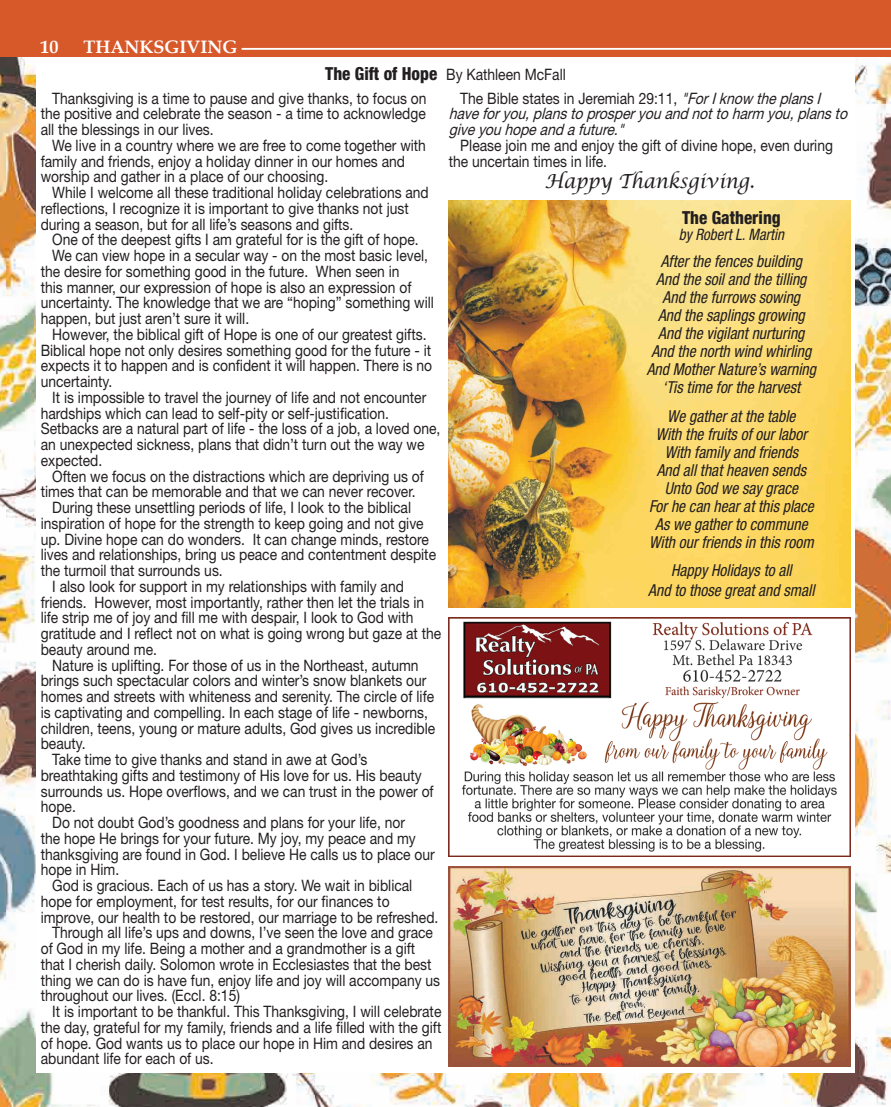
<style>
.page{position:relative;width:891px;height:1107px;background:#fff}
.page>*{position:absolute;margin:0;border:0;box-sizing:border-box;transform-origin:0 0}
.t1{font:italic 19.5px "Lucida Calligraphy";color:#231f20;scale:.93 1}
.t2{font:700 18px "Book Antiqua";color:#fff}
.t3{font:800 condensed 18px "Helvetica Neue LT Std";color:#231f20;scale:.95 1}
.t4{font:italic condensed 16.5px/18px "Helvetica Neue LT Std";color:#231f20;text-align:center;scale:.95 1}
.t5{font:15.75px/15.8px "Helvetica Neue LT Std";color:#231f20;scale:.88 1}
.t6{font:italic 15.75px/15.8px "Helvetica Neue LT Std";color:#231f20;scale:.88 1}
.t7{font:italic condensed 15.75px "Helvetica Neue LT Std";color:#231f20;scale:.95 1}
.s1{font-weight:800;font-stretch:condensed;font-size:18px}
.s2{font-style:normal}
</style>
<div class="page">
<img style="left:0;top:57px;width:891px;height:1050px">
<div style="left:36px;top:34px;width:819px;height:1039px;background:#fff"></div>
<div style="left:0;top:0;width:891px;height:57px;background:#d75829"></div>
<img style="left:449px;top:201px;width:401px;height:407px">
<img style="left:449px;top:617px;width:402px;height:240px">
<img style="left:449px;top:867px;width:401px;height:199px">
<hr style="left:242px;top:48px;width:649px;height:2px;background:#fff">
<p class="t2" style="left:84px;top:35px;width:155px">THANKSGIVING</p>
<p class="t2" style="left:40px;top:35px;width:19px">10</p>
<p class="t5" style="left:41px;top:90px;width:440px;text-align:justify;text-indent:12px">Thanksgiving is a time to pause and give thanks, to focus on the positive and celebrate the season - a time to acknowledge all the blessings in our lives.</p>
<p class="t5" style="left:41px;top:137px;width:439px;text-indent:12px">We live in a country where we are free to come together with family and friends, enjoy a holiday dinner in our homes and worship and gather in a place of our choosing.</p>
<p class="t5" style="left:41px;top:184px;width:443px;text-indent:12px">While I welcome all these traditional holiday celebrations and reflections, I recognize it is important to give thanks not just during a season, but for all life’s seasons and gifts.</p>
<p class="t5" style="left:52px;top:232px;width:418px">One of the deepest gifts I am grateful for is the gift of hope.</p>
<p class="t5" style="left:52px;top:247px;width:429px">We can view hope in a secular way - on the most basic level,</p>
<p class="t5" style="left:41px;top:263px;width:409px">the desire for something good in the future. When seen in</p>
<p class="t5" style="left:41px;top:279px;width:423px">this manner, our expression of hope is also an expression of</p>
<p class="t5" style="left:41px;top:295px;width:448px">uncertainty. The knowledge that we are “hoping” something will</p>
<p class="t5" style="left:41px;top:310px;width:238px">happen, but just aren’t sure it will.</p>
<p class="t5" style="left:52px;top:326px;width:427px">However, the biblical gift of Hope is one of our greatest gifts.</p>
<p class="t5" style="left:41px;top:342px;width:445px">Biblical hope not only desires something good for the future - it</p>
<p class="t5" style="left:41px;top:358px;width:446px">expects it to happen and is confident it will happen. There is no</p>
<p class="t5" style="left:41px;top:373px;width:83px">uncertainty.</p>
<p class="t5" style="left:52px;top:389px;width:427px">It is impossible to travel the journey of life and not encounter</p>
<p class="t5" style="left:41px;top:405px;width:397px">hardships which can lead to self-pity or self-justification.</p>
<p class="t5" style="left:41px;top:421px;width:456px">Setbacks are a natural part of life - the loss of a job, a loved one,</p>
<p class="t5" style="left:41px;top:436px;width:438px">an unexpected sickness, plans that didn’t turn out the way we</p>
<p class="t5" style="left:41px;top:452px;width:72px">expected.</p>
<p class="t5" style="left:52px;top:468px;width:424px">Often we focus on the distractions which are depriving us of</p>
<p class="t5" style="left:41px;top:484px;width:427px">times that can be memorable and that we can never recover.</p>
<p class="t5" style="left:52px;top:499px;width:409px">During these unsettling periods of life, I look to the biblical</p>
<p class="t5" style="left:41px;top:515px;width:437px">inspiration of hope for the strength to keep going and not give</p>
<p class="t5" style="left:41px;top:531px;width:443px">up. Divine hope can do wonders. It can change minds, restore</p>
<p class="t5" style="left:41px;top:547px;width:451px">lives and relationships, bring us peace and contentment despite</p>
<p class="t5" style="left:41px;top:562px;width:208px">the turmoil that surrounds us.</p>
<p class="t5" style="left:52px;top:578px;width:401px">I also look for support in my relationships with family and</p>
<p class="t5" style="left:41px;top:594px;width:437px">friends. However, most importantly, rather then let the trials in</p>
<p class="t5" style="left:41px;top:610px;width:425px">life strip me of joy and fill me with despair, I look to God with</p>
<p class="t5" style="left:41px;top:625px;width:457px">gratitude and I reflect not on what is going wrong but gaze at the</p>
<p class="t5" style="left:41px;top:641px;width:134px">beauty around me.</p>
<p class="t5" style="left:52px;top:657px;width:418px">Nature is uplifting. For those of us in the Northeast, autumn</p>
<p class="t5" style="left:41px;top:673px;width:440px">brings such spectacular colors and winter’s snow blankets our</p>
<p class="t5" style="left:41px;top:688px;width:449px">homes and streets with whiteness and serenity. The circle of life</p>
<p class="t5" style="left:41px;top:704px;width:442px">is captivating and compelling. In each stage of life - newborns,</p>
<p class="t5" style="left:41px;top:720px;width:450px">children, teens, young or mature adults, God gives us incredible</p>
<p class="t5" style="left:41px;top:736px;width:53px">beauty.</p>
<p class="t5" style="left:52px;top:751px;width:360px">Take time to give thanks and stand in awe at God’s</p>
<p class="t5" style="left:41px;top:767px;width:434px">breathtaking gifts and testimony of His love for us. His beauty</p>
<p class="t5" style="left:41px;top:783px;width:448px">surrounds us. Hope overflows, and we can trust in the power of</p>
<p class="t5" style="left:41px;top:799px;width:41px">hope.</p>
<p class="t5" style="left:52px;top:814px;width:402px">Do not doubt God’s goodness and plans for your life, nor</p>
<p class="t5" style="left:41px;top:830px;width:428px">the hope He brings for your future. My joy, my peace and my</p>
<p class="t5" style="left:41px;top:846px;width:449px">thanksgiving are found in God. I believe He calls us to place our</p>
<p class="t5" style="left:41px;top:862px;width:91px">hope in Him.</p>
<p class="t5" style="left:52px;top:877px;width:411px">God is gracious. Each of us has a story. We wait in biblical</p>
<p class="t5" style="left:41px;top:893px;width:398px">hope for employment, for test results, for our finances to</p>
<p class="t5" style="left:41px;top:909px;width:453px">improve, our health to be restored, our marriage to be refreshed.</p>
<p class="t5" style="left:52px;top:925px;width:434px">Through all life’s ups and downs, I’ve seen the love and grace</p>
<p class="t5" style="left:41px;top:940px;width:427px">of God in my life. Being a mother and a grandmother is a gift</p>
<p class="t5" style="left:41px;top:956px;width:445px">that I cherish daily. Solomon wrote in Ecclesiastes that the best</p>
<p class="t5" style="left:41px;top:972px;width:455px">thing we can do is have fun, enjoy life and joy will accompany us</p>
<p class="t5" style="left:41px;top:988px;width:228px">throughout our lives. (Eccl. 8:15)</p>
<p class="t5" style="left:52px;top:1003px;width:444px">It is important to be thankful. This Thanksgiving, I will celebrate</p>
<p class="t5" style="left:41px;top:1019px;width:457px">the day, grateful for my family, friends and a life filled with the gift</p>
<p class="t5" style="left:41px;top:1035px;width:447px">of hope. God wants us to place our hope in Him and desires an</p>
<p class="t5" style="left:41px;top:1051px;width:198px">abundant life for each of us.</p>
<p class="t5" style="left:325px;top:67px;width:275px"><span class="s1">The Gift of Hope</span> By Kathleen McFall</p>
<p class="t6" style="left:449px;top:90px;width:459px;text-indent:12px"><span class="s2">The Bible states in Jeremiah 29:11,</span> "ForIknow theplansI haveforyou,planstoprosperyouandnottoharm you,plansto giveyouhopeandafuture."</p>
<p class="t5" style="left:449px;top:137px;width:438px;text-indent:12px">Please join me and enjoy the gift of divine hope, even during the uncertain times in life.</p>
<p class="t1" style="left:545px;top:169px;width:227px">Happy Thanksgiving.</p>
<p class="t3" style="left:682px;top:206px;width:106px">The Gathering</p>
<p class="t7" style="left:679px;top:225px;width:112px">by Robert L. Martin</p>
<p class="t4" style="left:647px;top:253px;width:180px">After the fences building<br>And the soil and the tilling<br>And the furrows sowing<br>And the saplings growing<br>And the vigilant nurturing<br>And the north wind whirling<br>And Mother Nature’s warning ‘Tis time for the harvest</p>
<p class="t4" style="left:649px;top:407px;width:175px">We gather at the table<br>With the fruits of our labor<br>With family and friends<br>And all that heaven sends<br>Unto God we say grace<br>For he can hear at this place<br>As we gather to commune<br>With our friends in this room</p>
<p class="t4" style="left:648px;top:561px;width:177px;line-height:19.5px">Happy Holidays to all<br>And to those great and small</p>
</div>
